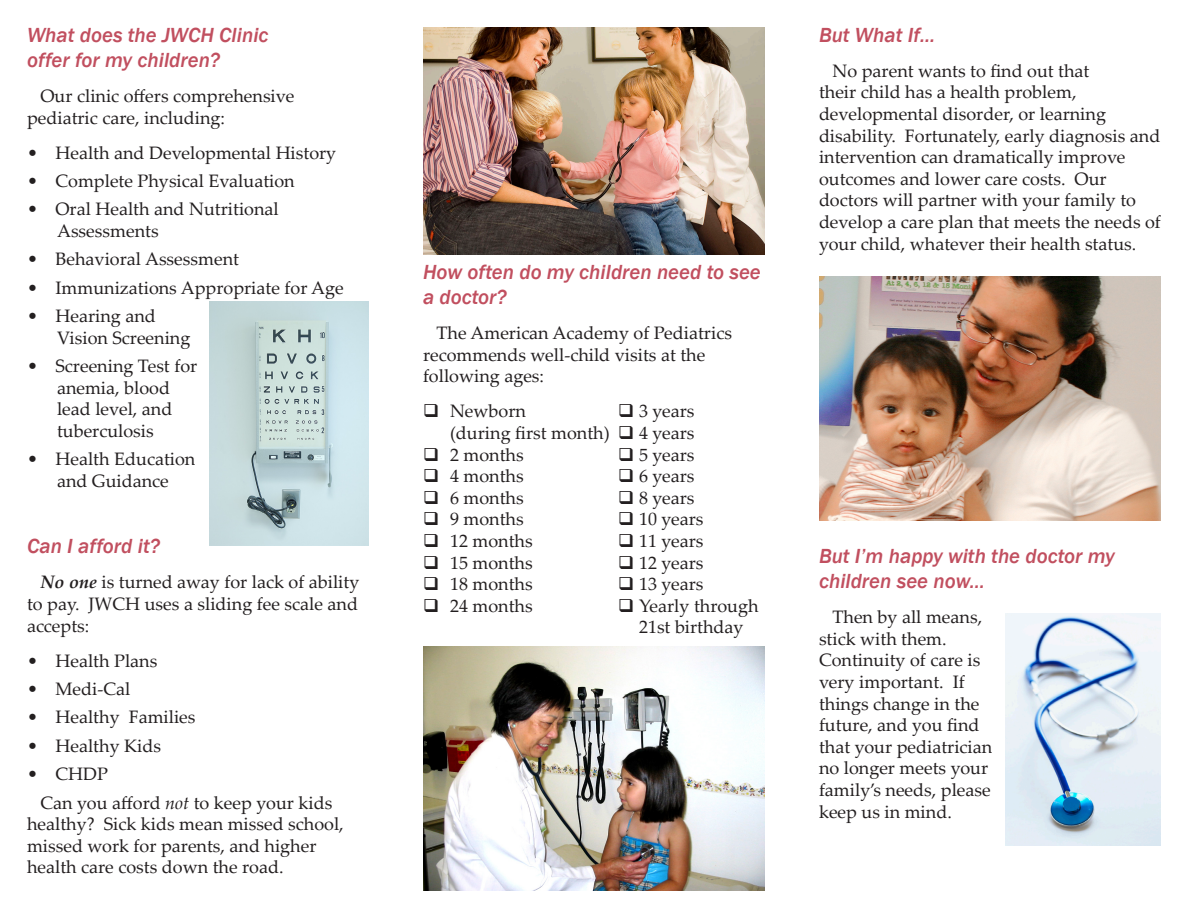
<style>
.page{position:relative;width:1188px;height:918px;background:#fff}
.page>*{position:absolute;margin:0;border:0;box-sizing:border-box;transform-origin:0 0}
.Heading{font:italic 500 21px/25.2px "Franklin Gothic";color:#c14f5f}
.plain_text{font:18px/21.6px "Palatino Linotype";color:#231f20}
.Bulleted_list{font:18px/21.6px "Palatino Linotype";color:#231f20}
.s1{font-weight:700;font-style:italic}
.s2{font-style:italic}
</style>
<div class="page">
<img style="left:210px;top:302px;width:159px;height:244px">
<img style="left:423px;top:647px;width:342px;height:244px">
<img style="left:819px;top:276px;width:342px;height:244px">
<img style="left:1006px;top:613px;width:155px;height:233px">
<img style="left:423px;top:27px;width:342px;height:227px">
<p class="Heading" style="left:27px;top:22px;width:243px">What does the JWCH Clinic offer for my children?</p>
<p class="plain_text" style="left:27px;top:84px;width:269px;text-indent:14px">Our clinic offers comprehensive pediatric care, including:</p>
<p class="Bulleted_list" style="left:27px;top:141px;width:311px">• Health and Developmental History</p>
<p class="Bulleted_list" style="left:27px;top:169px;width:269px">• Complete Physical Evaluation</p>
<p class="Bulleted_list" style="left:57px;top:198px;width:223px;text-indent:-30px">• Oral Health and Nutritional<br>Assessments</p>
<p class="Bulleted_list" style="left:27px;top:248px;width:214px">• Behavioral Assessment</p>
<p class="Bulleted_list" style="left:27px;top:276px;width:318px">• Immunizations Appropriate for Age</p>
<p class="Bulleted_list" style="left:57px;top:304px;width:135px;text-indent:-30px">• Hearing and<br>Vision Screening</p>
<p class="Bulleted_list" style="left:57px;top:354px;width:142px;text-indent:-30px">• Screening Test for anemia, blood lead level, and tuberculosis</p>
<p class="Bulleted_list" style="left:27px;top:448px;width:170px;text-align:center">• Health Education and Guidance</p>
<p class="Heading" style="left:27px;top:534px;width:134px">Can I afford it?</p>
<p class="plain_text" style="left:27px;top:571px;width:334px;text-align:justify;text-indent:14px"><span class="s1">No one</span> is turned away for lack of ability to pay. JWCH uses a sliding fee scale and accepts:</p>
<p class="Bulleted_list" style="left:27px;top:649px;width:132px">• Health Plans</p>
<p class="Bulleted_list" style="left:27px;top:677px;width:105px">• Medi-Cal</p>
<p class="Bulleted_list" style="left:27px;top:706px;width:170px">• Healthy Families</p>
<p class="Bulleted_list" style="left:27px;top:734px;width:136px">• Healthy Kids</p>
<p class="Bulleted_list" style="left:27px;top:763px;width:83px">• CHDP</p>
<p class="plain_text" style="left:27px;top:791px;width:318px;text-indent:14px">Can you afford <span class="s2">not</span> to keep your kids healthy? Sick kids mean missed school, missed work for parents, and higher health care costs down the road.</p>
<p class="Heading" style="left:423px;top:259px;width:339px">How often do my children need to see a doctor?</p>
<p class="plain_text" style="left:423px;top:321px;width:310px;text-indent:14px">The American Academy of Pediatrics recommends well-child visits at the following ages:</p>
<p class="plain_text" style="left:423px;top:400px;width:104px">❑ Newborn</p>
<p class="plain_text" style="left:450px;top:400px;width:246px;text-align:right">❑ 3 years<br>(during first month) ❑ 4 years</p>
<p class="plain_text" style="left:423px;top:443px;width:102px">❑ 2 months</p>
<p class="plain_text" style="left:618px;top:443px;width:78px">❑ 5 years</p>
<p class="plain_text" style="left:423px;top:464px;width:102px">❑ 4 months</p>
<p class="plain_text" style="left:618px;top:464px;width:78px">❑ 6 years</p>
<p class="plain_text" style="left:423px;top:486px;width:102px">❑ 6 months</p>
<p class="plain_text" style="left:618px;top:486px;width:78px">❑ 8 years</p>
<p class="plain_text" style="left:423px;top:508px;width:102px">❑ 9 months</p>
<p class="plain_text" style="left:618px;top:508px;width:87px">❑ 10 years</p>
<p class="plain_text" style="left:423px;top:529px;width:111px">❑ 12 months</p>
<p class="plain_text" style="left:618px;top:529px;width:87px">❑ 11 years</p>
<p class="plain_text" style="left:423px;top:551px;width:111px">❑ 15 months</p>
<p class="plain_text" style="left:618px;top:551px;width:87px">❑ 12 years</p>
<p class="plain_text" style="left:423px;top:572px;width:111px">❑ 18 months</p>
<p class="plain_text" style="left:618px;top:572px;width:87px">❑ 13 years</p>
<p class="plain_text" style="left:423px;top:594px;width:111px">❑ 24 months</p>
<p class="plain_text" style="left:618px;top:594px;width:142px">❑ Yearly through</p>
<p class="plain_text" style="left:639px;top:616px;width:106px">21st birthday</p>
<p class="Heading" style="left:819px;top:22px;width:118px">But What If...</p>
<p class="plain_text" style="left:819px;top:59px;width:343px;text-indent:14px">No parent wants to find out that<br>their child has a health problem, developmental disorder, or learning disability. Fortunately, early diagnosis and intervention can dramatically improve outcomes and lower care costs. Our doctors will partner with your family to develop a care plan that meets the needs of your child, whatever their health status.</p>
<p class="Heading" style="left:819px;top:544px;width:297px">But I’m happy with the doctor my children see now...</p>
<p class="plain_text" style="left:819px;top:606px;width:175px;text-indent:14px">Then by all means, stick with them.<br>Continuity of care is very important. If things change in the future, and you find that your pediatrician no longer meets your family’s needs, please keep us in mind.</p>
</div>
